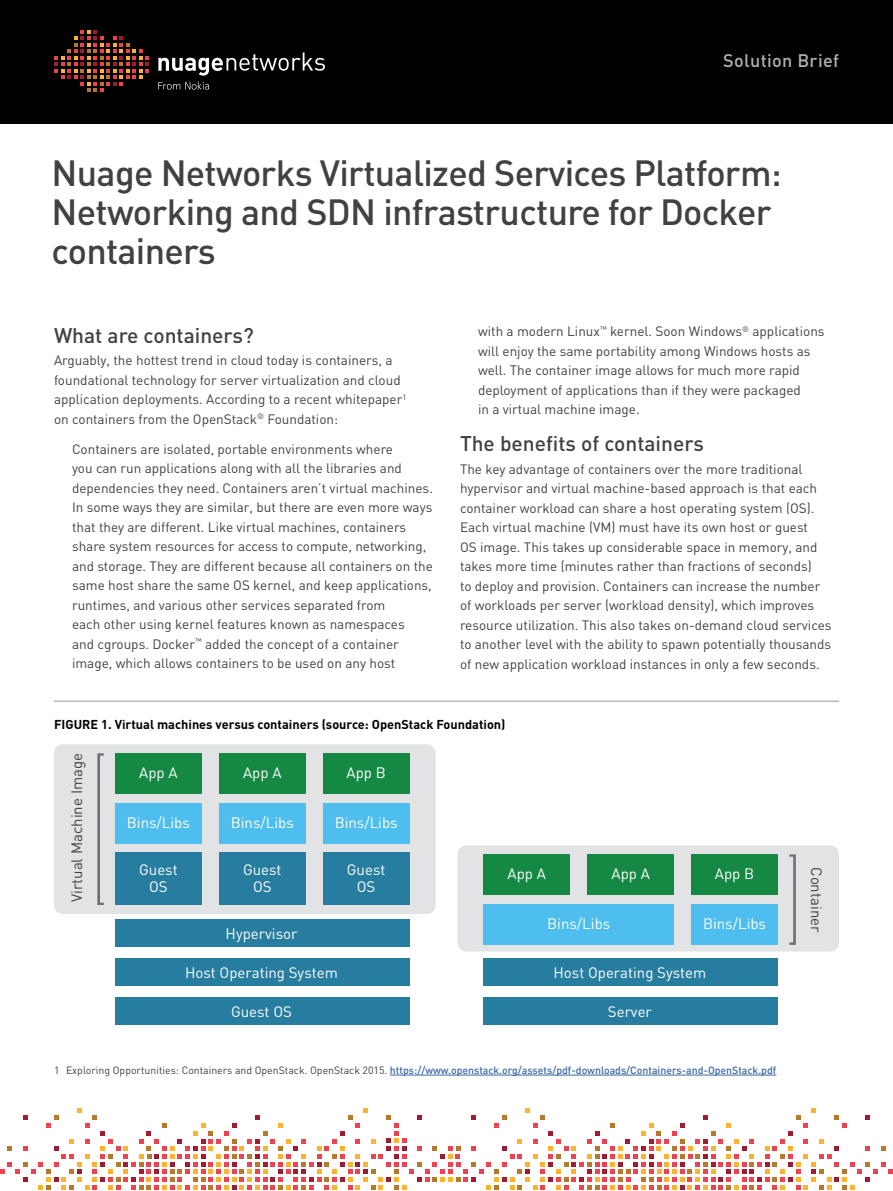
<style>
.page{position:relative;width:893px;height:1191px;background:#fff}
.page>*{position:absolute;margin:0;border:0;box-sizing:border-box;transform-origin:0 0}
.t1{font:500 36px/39px "DIN";letter-spacing:-.02em;color:#414042}
.t2{font:500 21px "DIN";color:#414042}
.t3{font:500 18px "DIN";letter-spacing:.015em;color:#b1b1b1}
.t4{font:15px/16.5px "DIN";color:#fff;text-align:center}
.t5{font:15px "DIN";color:#414142}
.t6{font:13.5px/19.5px "DIN";color:#414042}
.t7{font:700 12.75px "DIN";color:#000}
.t8{font:500 10.5px "DIN";color:#3a68a5}
.s1{font-weight:400;color:#414042}
</style>
<div class="page">
<div style="left:0;top:0;width:893px;height:123px;background:#000"></div>
<svg style="left:0;top:1108px;width:893px;height:81px"></svg>
<svg style="left:54px;top:30px;width:95px;height:62px"></svg>
<svg style="left:158px;top:52px;width:167px;height:24px"></svg>
<svg style="left:158px;top:82px;width:51px;height:8px"></svg>
<hr style="left:54px;top:701px;width:785px;height:1px;background:#939598">
<hr style="left:390px;top:1074px;width:386px;height:1px;background:#3a68a5">
<div style="left:457px;top:845px;width:382px;height:106px;background:#e2e3e4;border-radius:9px"></div>
<div style="left:54px;top:744px;width:382px;height:170px;background:#e2e3e4;border-radius:9px"></div>
<div style="left:115px;top:753px;width:87px;height:41px;background:#158944"></div>
<div style="left:219px;top:753px;width:87px;height:41px;background:#158944"></div>
<div style="left:323px;top:753px;width:87px;height:41px;background:#158944"></div>
<div style="left:115px;top:803px;width:87px;height:41px;background:#4dbeed"></div>
<div style="left:219px;top:803px;width:87px;height:41px;background:#4dbeed"></div>
<div style="left:323px;top:803px;width:87px;height:41px;background:#4dbeed"></div>
<div style="left:115px;top:919px;width:295px;height:28px;background:#277da0"></div>
<div style="left:115px;top:958px;width:295px;height:28px;background:#277da0"></div>
<div style="left:115px;top:997px;width:295px;height:28px;background:#277da0"></div>
<div style="left:483px;top:958px;width:295px;height:28px;background:#277da0"></div>
<div style="left:483px;top:997px;width:295px;height:28px;background:#277da0"></div>
<div style="left:115px;top:852px;width:87px;height:53px;background:#277da0"></div>
<div style="left:219px;top:852px;width:87px;height:53px;background:#277da0"></div>
<div style="left:323px;top:852px;width:87px;height:53px;background:#277da0"></div>
<svg style="left:97px;top:753px;width:7px;height:152px"></svg>
<svg style="left:789px;top:854px;width:7px;height:91px"></svg>
<div style="left:483px;top:854px;width:87px;height:41px;background:#158944"></div>
<div style="left:587px;top:854px;width:87px;height:41px;background:#158944"></div>
<div style="left:691px;top:854px;width:87px;height:41px;background:#158944"></div>
<div style="left:483px;top:904px;width:191px;height:41px;background:#4dbeed"></div>
<div style="left:691px;top:904px;width:87px;height:41px;background:#4dbeed"></div>
<h3 class="t3" style="left:723px;top:49px;width:117px">Solution Brief</h3>
<h1 class="t1" style="left:52px;top:152px;width:732px">Nuage Networks Virtualized Services Platform:<br>Networking and SDN infrastructure for Docker containers</h1>
<h2 class="t2" style="left:54px;top:322px;width:201px">What are containers?</h2>
<p class="t6" style="left:54px;top:350px;width:354px">Arguably, the hottest trend in cloud today is containers, a foundational technology for server virtualization and cloud application deployments. According to a recent whitepaper<sup>1 </sup>on containers from the OpenStack<sup>®</sup> Foundation:</p>
<p class="t6" style="left:72px;top:439px;width:362px">Containers are isolated, portable environments where<br>you can run applications along with all the libraries and dependencies they need. Containers aren’t virtual machines.<br>In some ways they are similar, but there are even more ways that they are different. Like virtual machines, containers share system resources for access to compute, networking, and storage. They are different because all containers on the same host share the same OS kernel, and keep applications, runtimes, and various other services separated from<br>each other using kernel features known as namespaces<br>and cgroups. Docker<sup>™</sup> added the concept of a container image, which allows containers to be used on any host</p>
<p class="t6" style="left:478px;top:321px;width:348px">with a modern Linux<sup>™</sup> kernel. Soon Windows<sup>®</sup> applications will enjoy the same portability among Windows hosts as well. The container image allows for much more rapid deployment of applications than if they were packaged<br>in a virtual machine image.</p>
<h2 class="t2" style="left:460px;top:430px;width:245px">The benefits of containers</h2>
<p class="t6" style="left:460px;top:459px;width:373px">The key advantage of containers over the more traditional hypervisor and virtual machine-based approach is that each container workload can share a host operating system (OS).<br>Each virtual machine (VM) must have its own host or guest<br>OS image. This takes up considerable space in memory, and takes more time (minutes rather than fractions of seconds)<br>to deploy and provision. Containers can increase the number of workloads per server (workload density), which improves resource utilization. This also takes on-demand cloud services to another level with the ability to spawn potentially thousands of new application workload instances in only a few seconds.</p>
<p class="t7" style="left:54px;top:715px;width:453px">FIGURE 1. Virtual machines versus containers (source: OpenStack Foundation)</p>
<p class="t5" style="left:67px;top:902px;width:151px;rotate:-90deg">Virtual Machine Image</p>
<p class="t4" style="left:139px;top:764px;width:40px">App A</p>
<p class="t4" style="left:243px;top:764px;width:40px">App A</p>
<p class="t4" style="left:347px;top:764px;width:41px">App B</p>
<p class="t4" style="left:127px;top:814px;width:65px">Bins/Libs</p>
<p class="t4" style="left:231px;top:814px;width:65px">Bins/Libs</p>
<p class="t4" style="left:335px;top:814px;width:65px">Bins/Libs</p>
<p class="t4" style="left:139px;top:861px;width:40px">Guest<br>OS</p>
<p class="t4" style="left:243px;top:861px;width:40px">Guest<br>OS</p>
<p class="t4" style="left:347px;top:861px;width:40px">Guest<br>OS</p>
<p class="t4" style="left:226px;top:925px;width:73px">Hypervisor</p>
<p class="t4" style="left:185px;top:964px;width:154px">Host Operating System</p>
<p class="t4" style="left:231px;top:1003px;width:62px">Guest OS</p>
<p class="t4" style="left:508px;top:865px;width:40px">App A</p>
<p class="t4" style="left:611px;top:865px;width:40px">App A</p>
<p class="t4" style="left:715px;top:865px;width:41px">App B</p>
<p class="t4" style="left:547px;top:915px;width:65px">Bins/Libs</p>
<p class="t4" style="left:703px;top:915px;width:65px">Bins/Libs</p>
<p class="t4" style="left:553px;top:964px;width:154px">Host Operating System</p>
<p class="t4" style="left:608px;top:1003px;width:46px">Server</p>
<p class="t8" style="left:54px;top:1063px;width:724px"><span class="s1">1 Exploring Opportunities: Containers and OpenStack. OpenStack 2015.</span> https://www.openstack.org/assets/pdf-downloads/Containers-and-OpenStack.pdf</p>
<p class="t5" style="left:826px;top:867px;width:67px;rotate:90deg">Container</p>
</div>
